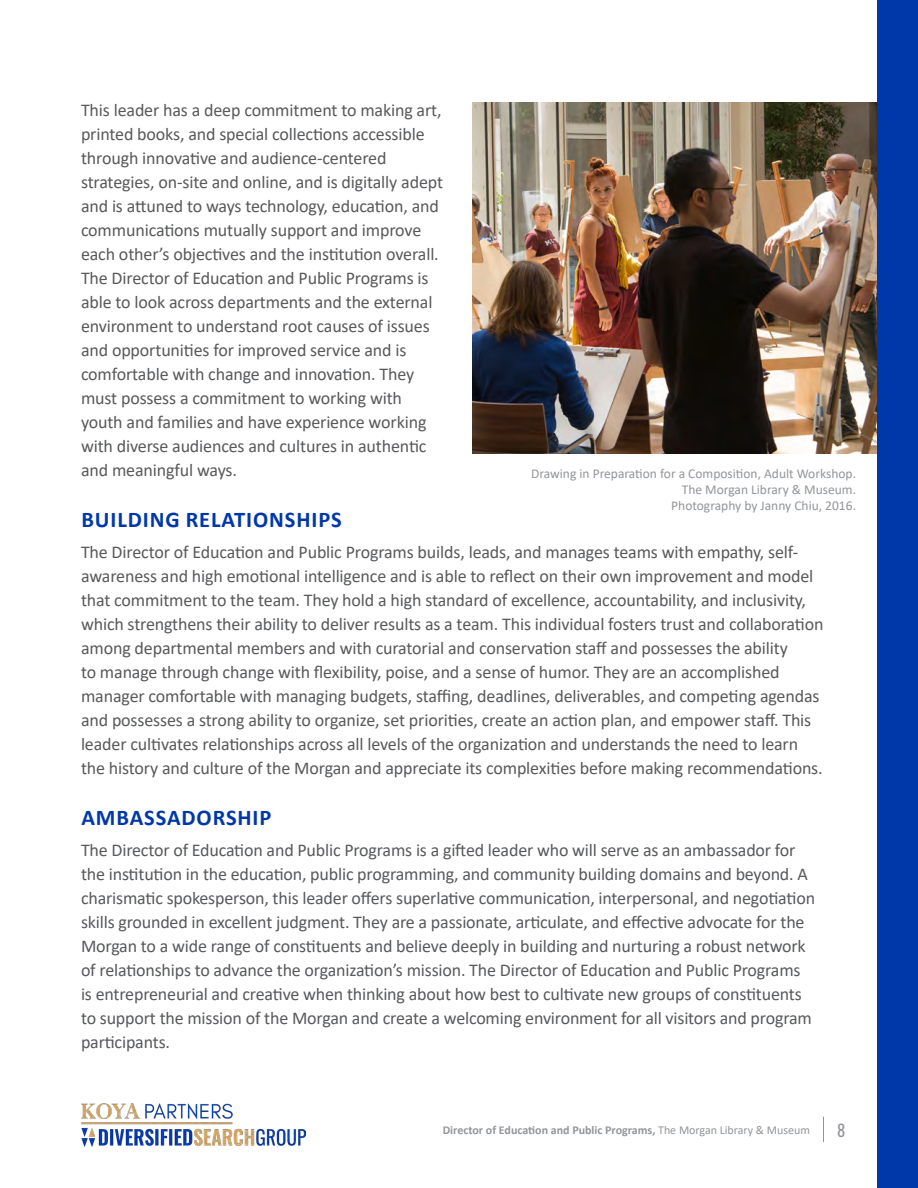
<style>
.page{position:relative;width:918px;height:1188px;background:#fff}
.page>*{position:absolute;margin:0;border:0;box-sizing:border-box;transform-origin:0 0}
.t1{font:700 22.5px "Calibri";letter-spacing:.04em;color:#0038a9}
.t2{font:18px/24px "Calibri";letter-spacing:-.01em;color:#58595b}
.t3{font:16.5px "Oswald";color:#939598}
.t4{font:13.5px/16.2px "Calibri";color:#939598;text-align:right}
.t5{font:700 12px "Calibri";color:#939598}
.s1{font-weight:400}
</style>
<div class="page">
<img style="left:472px;top:102px;width:406px;height:352px">
<div style="left:878px;top:0;width:40px;height:1188px;background:#0038a9"></div>
<svg style="left:823px;top:1117px;width:1px;height:25px"></svg>
<img style="left:81px;top:1104px;width:225px;height:42px">
<p class="t2" style="left:81px;top:98px;width:364px">This leader has a deep commitment to making art, printed books, and special collections accessible through innovative and audience-centered strategies, on-site and online, and is digitally adept and is attuned to ways technology, education, and communications mutually support and improve each other’s objectives and the institution overall.<br>The Director of Education and Public Programs is able to look across departments and the external environment to understand root causes of issues and opportunities for improved service and is comfortable with change and innovation. They must possess a commitment to working with youth and families and have experience working with diverse audiences and cultures in authentic and meaningful ways.</p>
<p class="t1" style="left:81px;top:504px;width:262px">BUILDING RELATIONSHIPS</p>
<p class="t2" style="left:81px;top:539px;width:744px">The Director of Education and Public Programs builds, leads, and manages teams with empathy, self&shy;awareness and high emotional intelligence and is able to reflect on their own improvement and model that commitment to the team. They hold a high standard of excellence, accountability, and inclusivity, which strengthens their ability to deliver results as a team. This individual fosters trust and collaboration among departmental members and with curatorial and conservation staff and possesses the ability<br>to manage through change with flexibility, poise, and a sense of humor. They are an accomplished manager comfortable with managing budgets, staffing, deadlines, deliverables, and competing agendas and possesses a strong ability to organize, set priorities, create an action plan, and empower staff. This leader cultivates relationships across all levels of the organization and understands the need to learn the history and culture of the Morgan and appreciate its complexities before making recommendations.</p>
<p class="t1" style="left:81px;top:801px;width:192px">AMBASSADORSHIP</p>
<p class="t2" style="left:81px;top:837px;width:736px">The Director of Education and Public Programs is a gifted leader who will serve as an ambassador for the institution in the education, public programming, and community building domains and beyond. A charismatic spokesperson, this leader offers superlative communication, interpersonal, and negotiation skills grounded in excellent judgment. They are a passionate, articulate, and effective advocate for the Morgan to a wide range of constituents and believe deeply in building and nurturing a robust network of relationships to advance the organization’s mission. The Director of Education and Public Programs is entrepreneurial and creative when thinking about how best to cultivate new groups of constituents to support the mission of the Morgan and create a welcoming environment for all visitors and program participants.</p>
<p class="t4" style="left:531px;top:465px;width:326px">Drawing in Preparation for a Composition, Adult Workshop.<br>The Morgan Library &amp; Museum.<br>Photography by Janny Chiu, 2016.</p>
<p class="t5" style="left:443px;top:1121px;width:369px">Director of Education and Public Programs, <span class="s1">The Morgan Library &amp; Museum</span></p>
<p class="t3" style="left:837px;top:1115px;width:10px">8</p>
</div>
